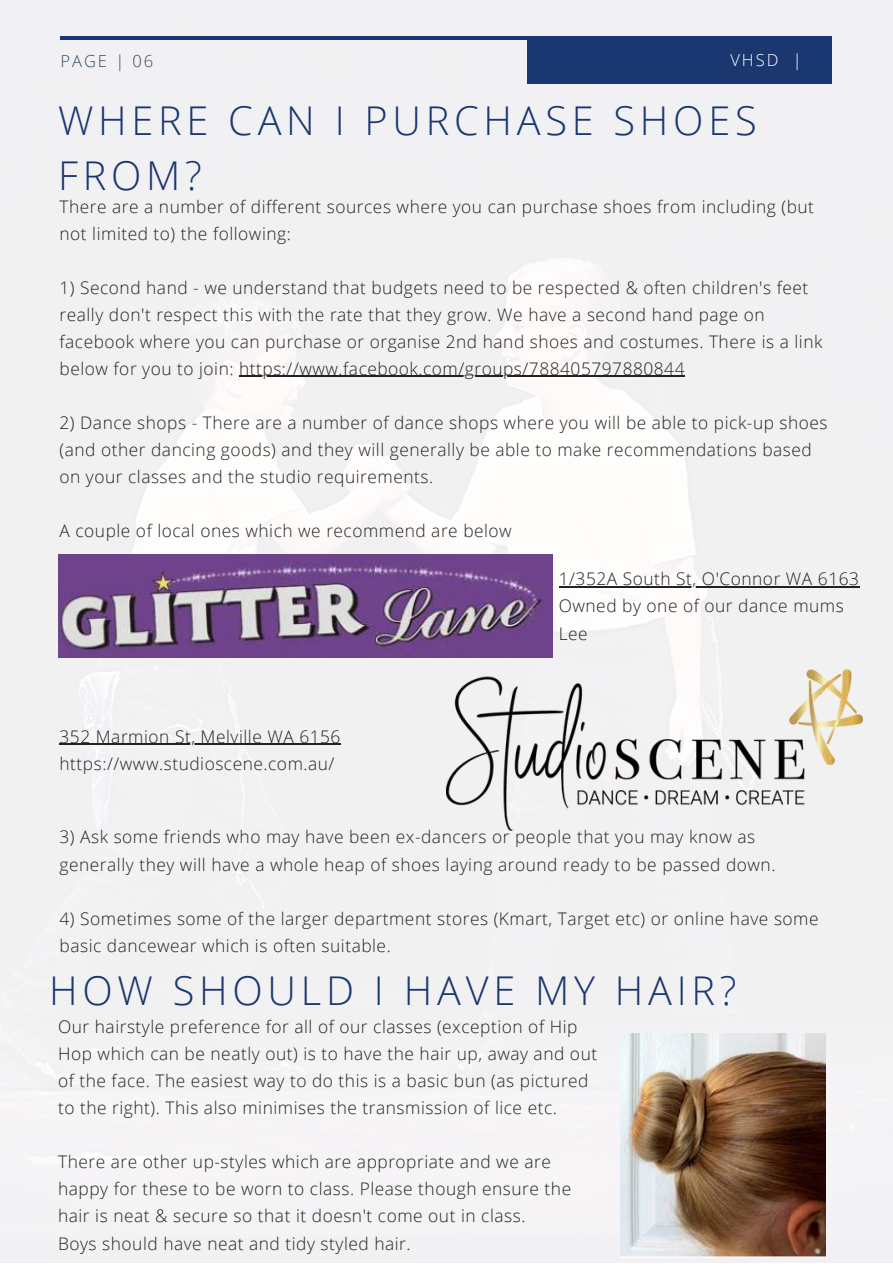
<style>
.page{position:relative;width:893px;height:1264px;background:#fff}
.page>*{position:absolute;margin:0;border:0;box-sizing:border-box;transform-origin:0 0}
.t1{font:300 39.6px/55.1px "Open Sans";letter-spacing:.12em;color:#1a3770}
.t2{font:300 17.4px/27.2px "Open Sans";letter-spacing:.03em;color:#222}
.t3{font:300 17.25px/27px "Open Sans";letter-spacing:.03em;color:#222}
.t4{font:300 16.5px "Open Sans";letter-spacing:.12em;color:#364d62}
.t5{font:300 16.5px "Open Sans";color:#fff}
</style>
<div class="page">
<img style="left:0;top:0;width:892px;height:1262px">
<hr style="left:239px;top:376px;width:446px;height:1px;background:#222">
<img style="left:58px;top:554px;width:495px;height:104px">
<img style="left:446px;top:669px;width:416px;height:161px">
<img style="left:620px;top:1033px;width:205px;height:224px">
<hr style="left:558px;top:586px;width:301px;height:1px;background:#222">
<hr style="left:60px;top:743px;width:281px;height:1px;background:#222">
<hr style="left:60px;top:36px;width:770px;height:4px;background:#1a3770">
<div style="left:527px;top:36px;width:305px;height:48px;background:#1a3770"></div>
<p class="t4" style="left:60px;top:49px;width:94px">PAGE | 06</p>
<p class="t5" style="left:730px;top:48px;width:73px">VHSD |</p>
<h1 class="t1" style="left:58px;top:92px;width:700px">WHERE CAN I PURCHASE SHOES<br>FROM?</h1>
<p class="t3" style="left:60px;top:193px;width:756px">There are a number of different sources where you can purchase shoes from including (but not limited to) the following:</p>
<p class="t3" style="left:60px;top:274px;width:764px">1) Second hand - we understand that budgets need to be respected &amp; often children's feet really don't respect this with the rate that they grow. We have a second hand page on facebook where you can purchase or organise 2nd hand shoes and costumes. There is a link below for you to join: https://www.facebook.com/groups/788405797880844</p>
<p class="t3" style="left:60px;top:408px;width:769px">2) Dance shops - There are a number of dance shops where you will be able to pick-up shoes (and other dancing goods) and they will generally be able to make recommendations based on your classes and the studio requirements.</p>
<p class="t3" style="left:60px;top:516px;width:454px">A couple of local ones which we recommend are below</p>
<p class="t2" style="left:60px;top:722px;width:282px">352 Marmion St, Melville WA 6156 https://www.studioscene.com.au/</p>
<p class="t2" style="left:558px;top:565px;width:302px">1/352A South St, O'Connor WA 6163<br>Owned by one of our dance mums<br>Lee</p>
<p class="t2" style="left:60px;top:823px;width:717px">3) Ask some friends who may have been ex-dancers or people that you may know as generally they will have a whole heap of shoes laying around ready to be passed down.</p>
<p class="t2" style="left:60px;top:904px;width:760px">4) Sometimes some of the larger department stores (Kmart, Target etc) or online have some basic dancewear which is often suitable.</p>
<h1 class="t1" style="left:49px;top:962px;width:688px">HOW SHOULD I HAVE MY HAIR?</h1>
<p class="t2" style="left:58px;top:1012px;width:540px">Our hairstyle preference for all of our classes (exception of Hip Hop which can be neatly out) is to have the hair up, away and out of the face. The easiest way to do this is a basic bun (as pictured to the right). This also minimises the transmission of lice etc.</p>
<p class="t2" style="left:58px;top:1147px;width:514px">There are other up-styles which are appropriate and we are happy for these to be worn to class. Please though ensure the hair is neat &amp; secure so that it doesn't come out in class.<br>Boys should have neat and tidy styled hair.</p>
</div>
